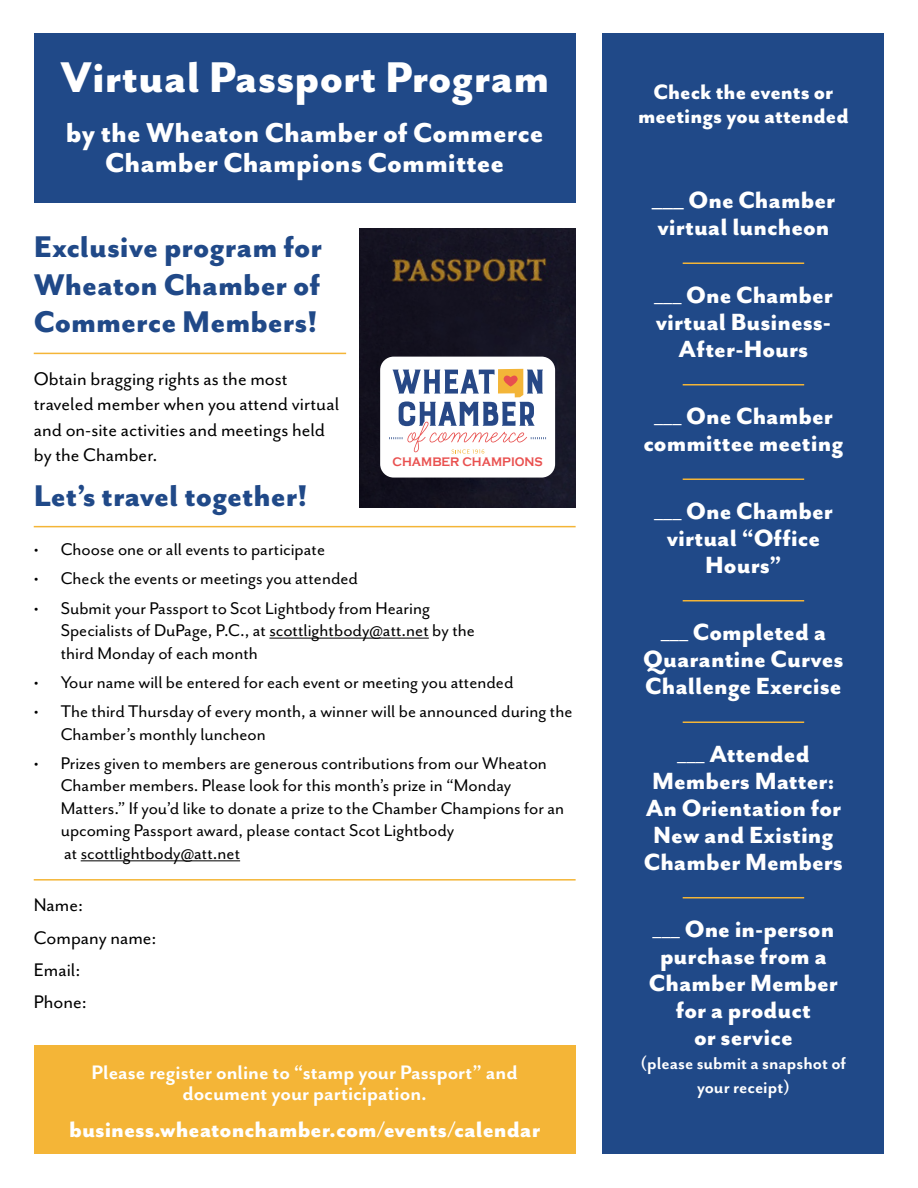
<style>
.page{position:relative;width:918px;height:1188px;background:#fff}
.page>*{position:absolute;margin:0;border:0;box-sizing:border-box;transform-origin:0 0}
.t1{font:800 49.5px "Mr Eaves San OT";color:#fff}
.sub_head{font:800 34.5px/37.5px "Mr Eaves San OT";color:#204988;text-align:justify}
.t2{font:800 31.5px/30px "Mr Eaves San OT";color:#fff;text-align:center}
.t3{font:800 27px/27px "Mr Eaves San OT";color:#fff;text-align:center}
.t4{font:800 25.5px "Mr Eaves San OT";color:#fff}
.t5{font:800 24px/24px "Mr Eaves San OT";color:#fff;text-align:center}
.t6{font:700 22.5px/21px "Mr Eaves San OT";color:#fff;text-align:center}
.t7{font:21px/25.5px "Mr Eaves San OT";color:#000}
.t8{font:19.5px/22.5px "Mr Eaves San OT";color:#000}
.t9{font:700 19.5px/24px "Mr Eaves San OT";color:#fff;text-align:center}
.t10{font:700 12.75px "Copperplate Gothic";color:#e9504f;scale:.9 1}
.s1{font-size:31.5px}
</style>
<div class="page">
<div style="left:34px;top:34px;width:542px;height:169px;background:#204988"></div>
<div style="left:34px;top:1045px;width:542px;height:109px;background:#f4b537"></div>
<hr style="left:34px;top:353px;width:312px;height:1px;background:#f4b537">
<hr style="left:34px;top:526px;width:542px;height:1px;background:#f4b537">
<hr style="left:269px;top:638px;width:160px;height:1px;background:#000">
<hr style="left:81px;top:861px;width:159px;height:1px;background:#000">
<hr style="left:34px;top:879px;width:542px;height:2px;background:#f4b537">
<div style="left:603px;top:34px;width:281px;height:1120px;background:#204988"></div>
<hr style="left:683px;top:262px;width:121px;height:2px;background:#f4b537">
<hr style="left:683px;top:384px;width:121px;height:1px;background:#f4b537">
<hr style="left:683px;top:478px;width:121px;height:2px;background:#f4b537">
<hr style="left:683px;top:600px;width:121px;height:1px;background:#f4b537">
<hr style="left:683px;top:721px;width:121px;height:2px;background:#f4b537">
<hr style="left:683px;top:897px;width:121px;height:1px;background:#f4b537">
<img style="left:360px;top:228px;width:216px;height:280px">
<div style="left:380px;top:357px;width:175px;height:121px;background:#fff;border-radius:14px"></div>
<svg style="left:389px;top:369px;width:157px;height:85px"></svg>
<p class="t1" style="left:60px;top:50px;width:491px">Virtual Passport Program</p>
<p class="t2" style="left:66px;top:118px;width:479px">by the Wheaton Chamber of Commerce<br>Chamber Champions Committee</p>
<p class="sub_head" style="left:34px;top:229px;width:290px">Exclusive program for Wheaton Chamber of Commerce Members!</p>
<p class="t7" style="left:34px;top:366px;width:307px">Obtain bragging rights as the most traveled member when you attend virtual and on-site activities and meetings held by the Chamber.</p>
<p class="sub_head" style="left:34px;top:477px;width:275px">Let’s travel together!</p>
<p class="t8" style="left:34px;top:538px;width:293px">• Choose one or all events to participate</p>
<p class="t8" style="left:34px;top:568px;width:326px">• Check the events or meetings you attended</p>
<p class="t8" style="left:61px;top:597px;width:416px;text-indent:-27px">• Submit your Passport to Scot Lightbody from Hearing<br>Specialists of DuPage, P.C., at scottlightbody@att.net by the third Monday of each month</p>
<p class="t8" style="left:34px;top:671px;width:481px">• Your name will be entered for each event or meeting you attended</p>
<p class="t8" style="left:61px;top:700px;width:513px;text-indent:-27px">• The third Thursday of every month, a winner will be announced during the<br>Chamber’s monthly luncheon</p>
<p class="t8" style="left:61px;top:752px;width:505px;text-indent:-27px">• Prizes given to members are generous contributions from our Wheaton Chamber members. Please look for this month’s prize in “Monday Matters.” If you’d like to donate a prize to the Chamber Champions for an upcoming Passport award, please contact Scot Lightbody<br>at scottlightbody@att.net</p>
<p class="t7" style="left:34px;top:893px;width:51px">Name:</p>
<p class="t7" style="left:34px;top:925px;width:124px">Company name:</p>
<p class="t7" style="left:34px;top:957px;width:48px">Email:</p>
<p class="t7" style="left:34px;top:989px;width:55px">Phone:</p>
<p class="t10" style="left:393px;top:455px;width:168px">CHAMBER CHAMPIONS</p>
<p class="t6" style="left:92px;top:1062px;width:428px">Please register online to “stamp your Passport” and document your participation.</p>
<p class="t4" style="left:69px;top:1116px;width:473px">business.wheatonchamber.com/events/calendar</p>
<p class="t5" style="left:638px;top:80px;width:212px">Check the events or meetings you attended</p>
<p class="t3" style="left:652px;top:187px;width:185px;text-align:left"><span class="s1">___</span> One Chamber virtual luncheon</p>
<p class="t3" style="left:654px;top:282px;width:180px">___ One Chamber virtual Business-<br>After-Hours</p>
<p class="t3" style="left:643px;top:403px;width:202px">___ One Chamber committee meeting</p>
<p class="t3" style="left:654px;top:498px;width:180px">___ One Chamber virtual “Office<br>Hours”</p>
<p class="t3" style="left:643px;top:619px;width:202px">___ Completed a<br>Quarantine Curves<br>Challenge Exercise</p>
<p class="t3" style="left:644px;top:741px;width:201px">___ Attended<br>Members Matter:<br>An Orientation for<br>New and Existing<br>Chamber Members</p>
<p class="t3" style="left:649px;top:916px;width:191px">___ One in-person purchase from a<br>Chamber Member for a product<br>or service</p>
<p class="t9" style="left:641px;top:1052px;width:207px">(please submit a snapshot of your receipt)</p>
</div>
